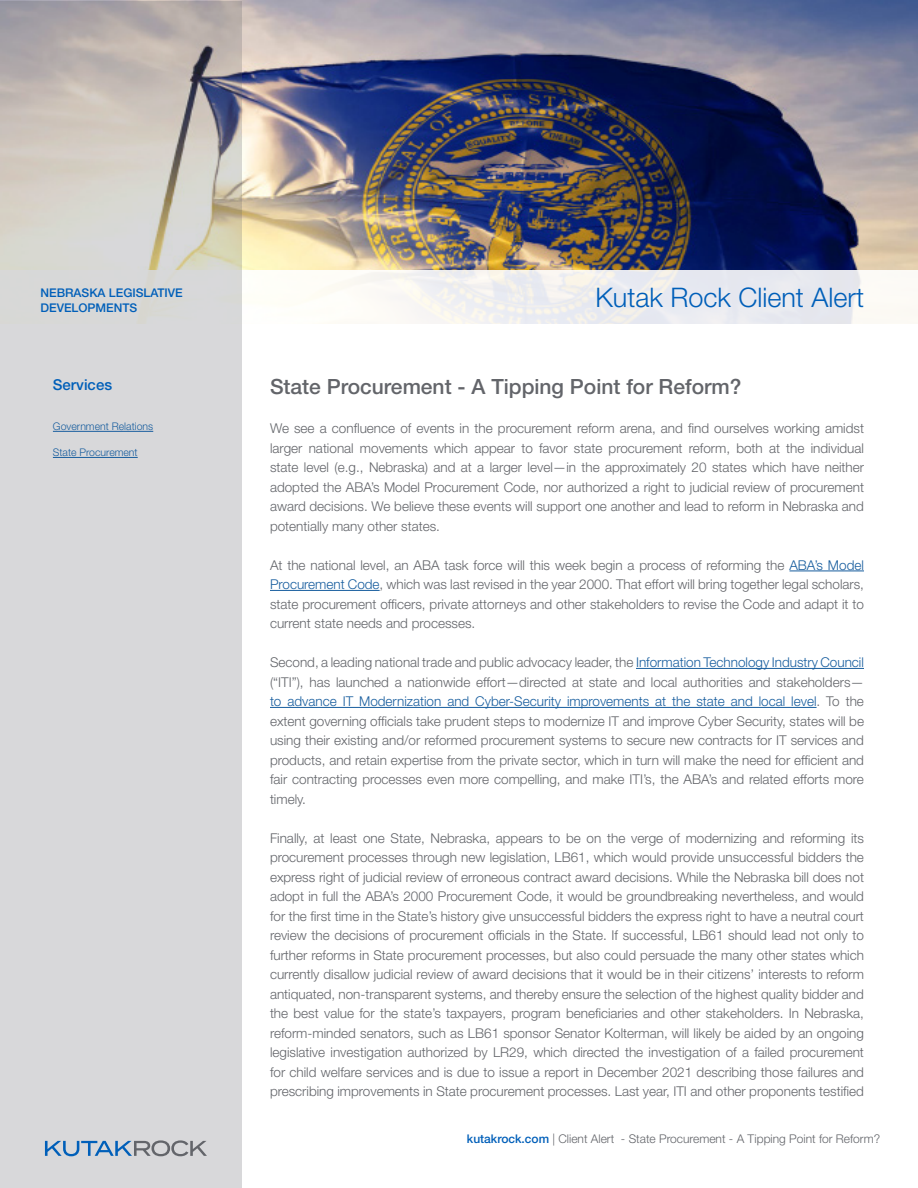
<style>
.page{position:relative;width:918px;height:1188px;background:#fff}
.page>*{position:absolute;margin:0;border:0;box-sizing:border-box;transform-origin:0 0}
.t1{font:300 27px "Helvetica Neue LT Std";color:#005fb9}
.t2{font:500 21px "Helvetica Neue LT Std";color:#63656a}
.t3{font:500 15px "Helvetica Neue LT Std";color:#005fb9}
.t4{font:300 13.5px/19.5px "Helvetica Neue LT Std";color:#63656a;text-align:justify}
.t5{font:300 12px "Helvetica Neue LT Std";color:#63656a}
.t6{font:500 12px/15px "Helvetica Neue LT Std";color:#005fb9}
.t7{font:300 10.5px "Helvetica Neue LT Std";color:#175d9e}
.s1{color:#175d9e}
.s2{font-weight:500;color:#005fb9}
</style>
<div class="page">
<img style="left:0;top:0;width:918px;height:270px">
<div style="left:0;top:270px;width:918px;height:54px;background:linear-gradient(to bottom,#f1f1f1,#f2f2f3)"></div>
<svg style="left:0;top:2px;width:241px;height:1186px;background:#d3d1d2"></svg>
<svg style="left:45px;top:1140px;width:162px;height:16px;background:#9eafc1"></svg>
<hr style="left:53px;top:431px;width:100px;height:1px;background:#175d9e">
<hr style="left:53px;top:457px;width:85px;height:1px;background:#175d9e">
<hr style="left:789px;top:571px;width:75px;height:1px;background:#175d9e">
<hr style="left:270px;top:590px;width:110px;height:1px;background:#175d9e">
<hr style="left:636px;top:668px;width:228px;height:1px;background:#175d9e">
<hr style="left:270px;top:707px;width:547px;height:1px;background:#175d9e">
<p class="t6" style="left:40px;top:285px;width:144px">NEBRASKA LEGISLATIVE<br>DEVELOPMENTS</p>
<p class="t3" style="left:53px;top:376px;width:61px">Services</p>
<p class="t7" style="left:53px;top:420px;width:102px">Government Relations</p>
<p class="t7" style="left:53px;top:446px;width:86px">State Procurement</p>
<p class="t1" style="left:595px;top:281px;width:270px">Kutak Rock Client Alert</p>
<p class="t2" style="left:270px;top:374px;width:473px">State Procurement - A Tipping Point for Reform?</p>
<p class="t4" style="left:270px;top:418px;width:596px">We see a confluence of events in the procurement reform arena, and find ourselves working amidst larger national movements which appear to favor state procurement reform, both at the individual state level (e.g., Nebraska) and at a larger level—in the approximately 20 states which have neither adopted the ABA’s Model Procurement Code, nor authorized a right to judicial review of procurement award decisions. We believe these events will support one another and lead to reform in Nebraska and potentially many other states.</p>
<p class="t4" style="left:270px;top:555px;width:596px">At the national level, an ABA task force will this week begin a process of reforming the <span class="s1">ABA’s Model Procurement Code</span>, which was last revised in the year 2000. That effort will bring together legal scholars, state procurement officers, private attorneys and other stakeholders to revise the Code and adapt it to current state needs and processes.</p>
<p class="t4" style="left:270px;top:652px;width:596px">Second, a leading national trade and public advocacy leader, the <span class="s1">Information Technology Industry Council </span>(“ITI”), has launched a nationwide effort—directed at state and local authorities and stakeholders— <span class="s1">to advance IT Modernization and Cyber-Security improvements at the state and local level</span>. To the extent governing officials take prudent steps to modernize IT and improve Cyber Security, states will be using their existing and/or reformed procurement systems to secure new contracts for IT services and products, and retain expertise from the private sector, which in turn will make the need for efficient and fair contracting processes even more compelling, and make ITI’s, the ABA’s and related efforts more timely.</p>
<p class="t4" style="left:270px;top:828px;width:596px">Finally, at least one State, Nebraska, appears to be on the verge of modernizing and reforming its procurement processes through new legislation, LB61, which would provide unsuccessful bidders the express right of judicial review of erroneous contract award decisions. While the Nebraska bill does not adopt in full the ABA’s 2000 Procurement Code, it would be groundbreaking nevertheless, and would for the first time in the State’s history give unsuccessful bidders the express right to have a neutral court review the decisions of procurement officials in the State. If successful, LB61 should lead not only to further reforms in State procurement processes, but also could persuade the many other states which currently disallow judicial review of award decisions that it would be in their citizens’ interests to reform antiquated, non-transparent systems, and thereby ensure the selection of the highest quality bidder and the best value for the state’s taxpayers, program beneficiaries and other stakeholders. In Nebraska, reform-minded senators, such as LB61 sponsor Senator Kolterman, will likely be aided by an ongoing legislative investigation authorized by LR29, which directed the investigation of a failed procurement for child welfare services and is due to issue a report in December 2021 describing those failures and prescribing improvements in State procurement processes. Last year, ITI and other proponents testified</p>
<p class="t5" style="left:467px;top:1131px;width:415px"><span class="s2">kutakrock.com</span> | Client Alert - State Procurement - A Tipping Point for Reform?</p>
</div>
